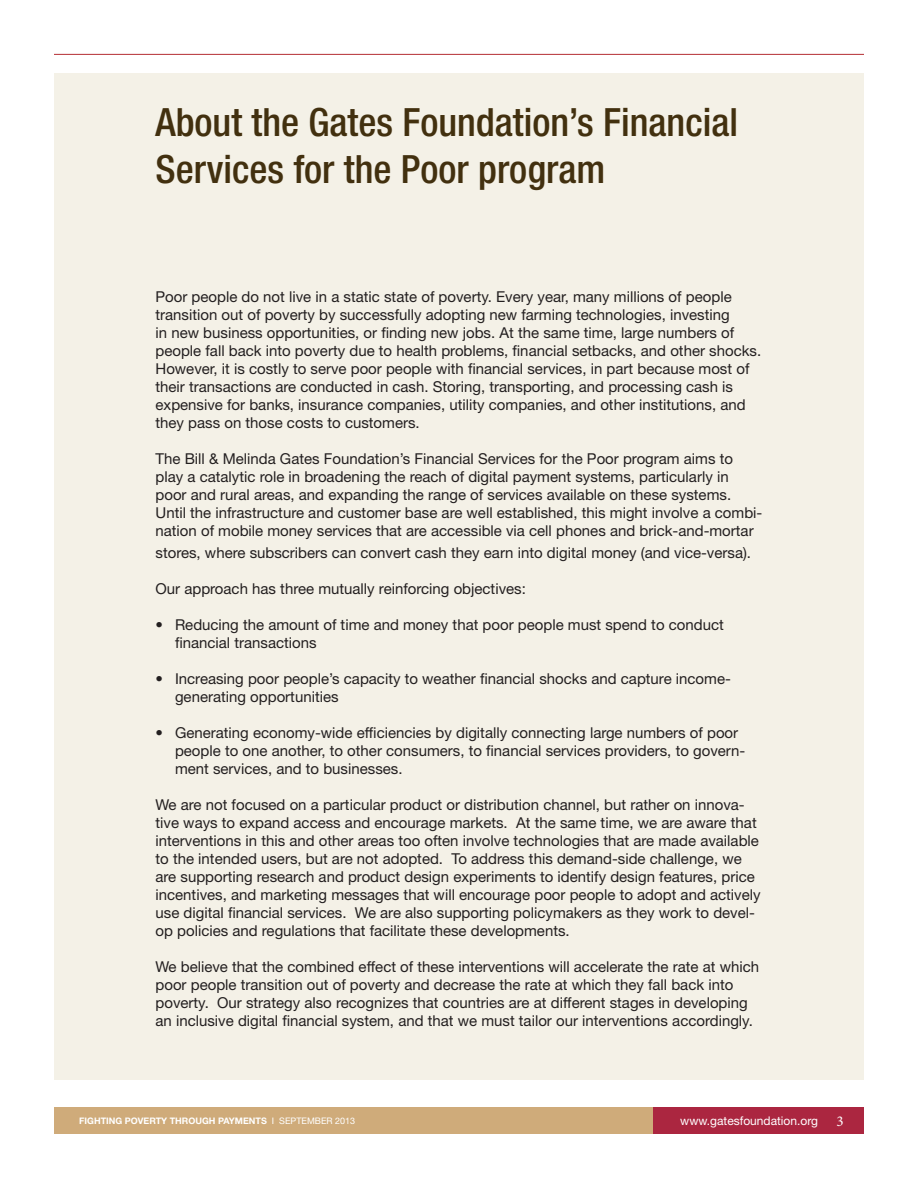
<style>
.page{position:relative;width:918px;height:1188px;background:#fff}
.page>*{position:absolute;margin:0;border:0;box-sizing:border-box;transform-origin:0 0}
.t1{font:500 condensed 39px/46.8px "Helvetica Neue LT Std";color:#42300f}
.t2{font:15px/18px "Helvetica Neue LT Std";color:#231f20}
.t3{font:12px "Helvetica Neue LT Std";color:#fff}
.t4{font:700 9px "Helvetica Neue LT Std";color:#fff}
.s1{font-weight:400}
.s2{font-family:"Minion Pro";font-size:15px}
</style>
<div class="page">
<div style="left:653px;top:1107px;width:211px;height:27px;background:#ab2640"></div>
<div style="left:54px;top:1107px;width:598px;height:27px;background:#cfab7a"></div>
<hr style="left:54px;top:54px;width:810px;height:1px;background:#b52e33">
<div style="left:54px;top:73px;width:810px;height:1007px;background:#f4f1e7"></div>
<p class="t1" style="left:156px;top:98px;width:584px">About the Gates Foundation’s Financial<br>Services for the Poor program</p>
<p class="t2" style="left:156px;top:288px;width:607px">Poor people do not live in a static state of poverty. Every year, many millions of people transition out of poverty by successfully adopting new farming technologies, investing<br>in new business opportunities, or finding new jobs. At the same time, large numbers of people fall back into poverty due to health problems, financial setbacks, and other shocks.<br>However, it is costly to serve poor people with financial services, in part because most of their transactions are conducted in cash. Storing, transporting, and processing cash is expensive for banks, insurance companies, utility companies, and other institutions, and they pass on those costs to customers.</p>
<p class="t2" style="left:156px;top:450px;width:608px">The Bill &amp; Melinda Gates Foundation’s Financial Services for the Poor program aims to play a catalytic role in broadening the reach of digital payment systems, particularly in poor and rural areas, and expanding the range of services available on these systems.<br>Until the infrastructure and customer base are well established, this might involve a combi&shy;nation of mobile money services that are accessible via cell phones and brick-and-mortar</p>
<p class="t2" style="left:156px;top:544px;width:597px">stores, where subscribers can convert cash they earn into digital money (and vice-versa).</p>
<p class="t2" style="left:156px;top:580px;width:372px">Our approach has three mutually reinforcing objectives:</p>
<p class="t2" style="left:175px;top:616px;width:550px;text-indent:-20px">• Reducing the amount of time and money that poor people must spend to conduct financial transactions</p>
<p class="t2" style="left:156px;top:670px;width:577px">• Increasing poor people’s capacity to weather financial shocks and capture income-</p>
<p class="t2" style="left:175px;top:688px;width:165px">generating opportunities</p>
<p class="t2" style="left:156px;top:724px;width:584px">• Generating economy-wide efficiencies by digitally connecting large numbers of poor</p>
<p class="t2" style="left:175px;top:742px;width:572px">people to one another, to other consumers, to financial services providers, to govern&shy;ment services, and to businesses.</p>
<p class="t2" style="left:156px;top:796px;width:607px">We are not focused on a particular product or distribution channel, but rather on innova&shy;tive ways to expand access and encourage markets. At the same time, we are aware that interventions in this and other areas too often involve technologies that are made available to the intended users, but are not adopted. To address this demand-side challenge, we are supporting research and product design experiments to identify design features, price incentives, and marketing messages that will encourage poor people to adopt and actively use digital financial services. We are also supporting policymakers as they work to devel&shy;op policies and regulations that facilitate these developments.</p>
<p class="t2" style="left:156px;top:958px;width:605px">We believe that the combined effect of these interventions will accelerate the rate at which poor people transition out of poverty and decrease the rate at which they fall back into poverty. Our strategy also recognizes that countries are at different stages in developing an inclusive digital financial system, and that we must tailor our interventions accordingly.</p>
<p class="t4" style="left:79px;top:1116px;width:278px">FIGHTING POVERTY THROUGH PAYMENTS <span class="s1">I SEPTEMBER 2013</span></p>
<p class="t3" style="left:680px;top:1114px;width:165px">www.gatesfoundation.org <span class="s2">3</span></p>
</div>
